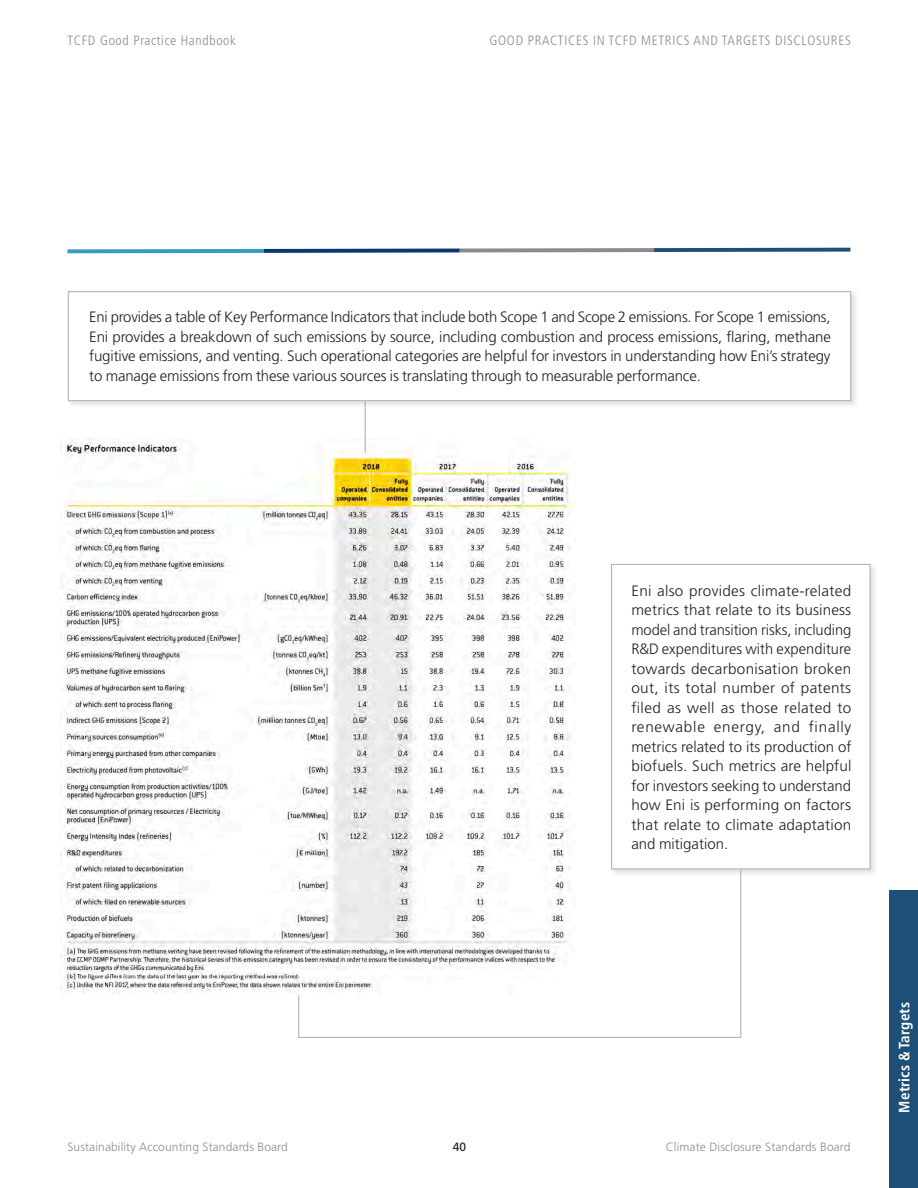
<style>
.page{position:relative;width:918px;height:1188px;background:#fff}
.page>*{position:absolute;margin:0;border:0;box-sizing:border-box;transform-origin:0 0}
.BULLETS{font:300 15px/19.5px "Frutiger LT Std";letter-spacing:-.005em;color:#231f20;text-align:justify}
.t1{font:700 condensed 15px "Frutiger LT Std";letter-spacing:.01em;color:#fff}
.t2{font:300 condensed 13.5px "Frutiger LT Std";letter-spacing:.05em;color:#888b8d}
.t3{font:300 12px "Frutiger LT Std";letter-spacing:.01em;color:#888b8d}
.t4{font:12px "Frutiger LT Std";color:#231f20}
</style>
<div class="page">
<div style="left:609px;top:562px;width:269px;height:315px;background:#231f20;opacity:.13"></div>
<div style="left:611px;top:564px;width:260px;height:305px;background:#fff;border:1px solid #b5b3b3"></div>
<svg style="left:67px;top:249px;width:197px;height:4px"></svg>
<svg style="left:264px;top:249px;width:196px;height:4px"></svg>
<svg style="left:460px;top:248px;width:194px;height:4px"></svg>
<svg style="left:654px;top:248px;width:197px;height:4px"></svg>
<img style="left:62px;top:439px;width:514px;height:554px">
<svg style="left:298px;top:868px;width:444px;height:170px"></svg>
<hr style="left:365px;top:401px;width:1px;height:52px;background:#b5b3b3">
<div style="left:66px;top:289px;width:793px;height:120px;background:#231f20;opacity:.13"></div>
<div style="left:68px;top:291px;width:783px;height:110px;background:#fff;border:1px solid #b5b3b3"></div>
<div style="left:890px;top:890px;width:28px;height:298px;background:#1e4f77"></div>
<p class="t2" style="left:67px;top:33px;width:170px">TCFD Good Practice Handbook</p>
<p class="t2" style="left:490px;top:33px;width:363px">GOOD PRACTICES IN TCFD METRICS AND TARGETS DISCLOSURES</p>
<p class="BULLETS" style="left:89px;top:307px;width:743px">Eni provides a table of Key Performance Indicators that include both Scope 1 and Scope 2 emissions. For Scope 1 emissions, Eni provides a breakdown of such emissions by source, including combustion and process emissions, flaring, methane fugitive emissions, and venting. Such operational categories are helpful for investors in understanding how Eni’s strategy to manage emissions from these various sources is translating through to measurable performance.</p>
<p class="BULLETS" style="left:631px;top:581px;width:222px">Eni also provides climate-related metrics that relate to its business model and transition risks, including R&amp;D expenditures with expenditure towards decarbonisation broken out, its total number of patents filed as well as those related to renewable energy, and finally metrics related to its production of biofuels. Such metrics are helpful for investors seeking to understand how Eni is performing on factors that relate to climate adaptation and mitigation.</p>
<p class="t3" style="left:68px;top:1140px;width:222px">Sustainability Accounting Standards Board</p>
<p class="t3" style="left:666px;top:1140px;width:186px">Climate Disclosure Standards Board</p>
<p class="t4" style="left:453px;top:1140px;width:15px">40</p>
<p class="t1" style="left:895px;top:1113px;width:112px;rotate:-90deg">Metrics &amp; Targets</p>
</div>
